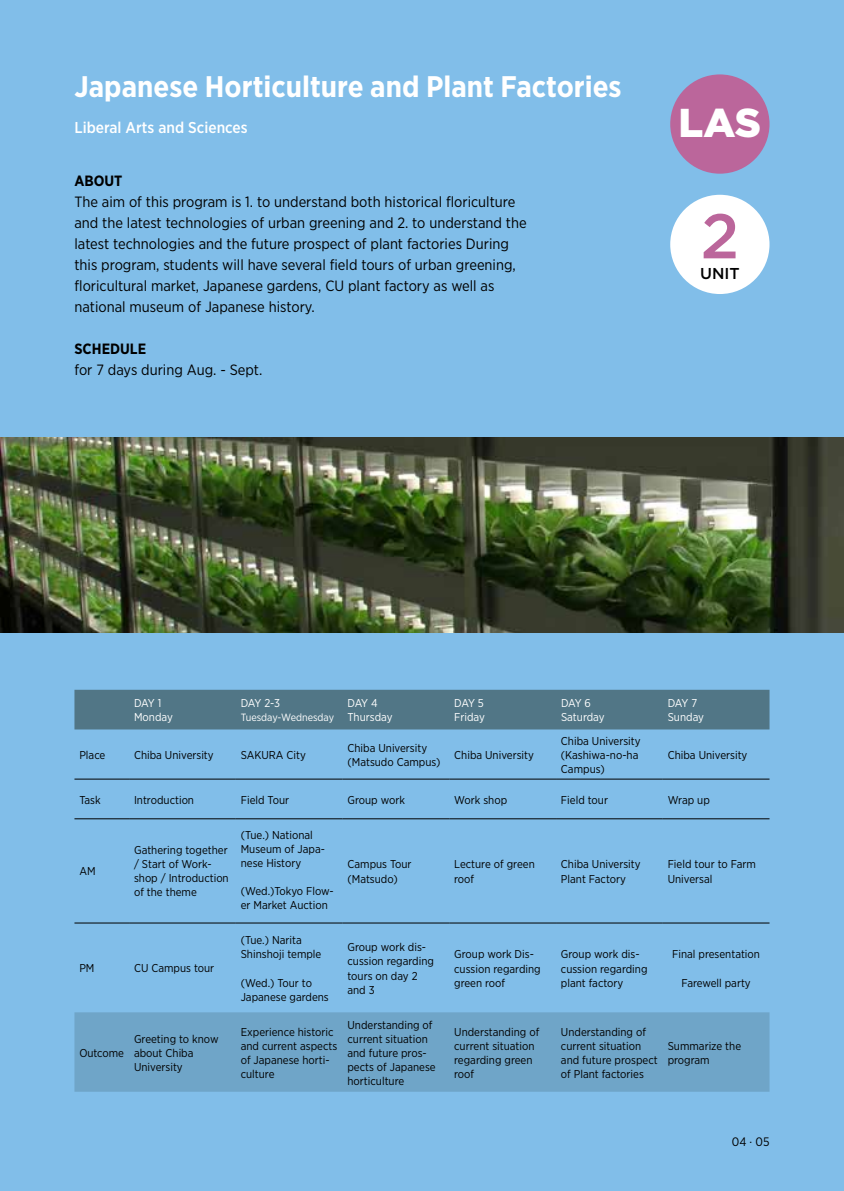
<style>
.page{position:relative;width:844px;height:1191px;background:#fff}
.page>*{position:absolute;margin:0;border:0;box-sizing:border-box;transform-origin:0 0}
.t1{font:500 63px "Gotham";color:#bb669b}
.t2{font:900 40.25px "Gotham";color:#fff}
.t3{font:700 29.75px "Gotham Narrow";color:#fff}
.t4{font:500 15.75px "Gotham Narrow";color:#fff}
.t5{font:500 15.75px "Gotham";color:#000}
.t6{font:14.88px/21px "Gotham Narrow";color:#000}
.t7{font:700 14.88px "Gotham Narrow";color:#000}
.t8{font:12.25px "Gotham Narrow";color:#000}
.t9{font:11.38px/14px "Gotham Narrow";color:#000}
.t10{font:11.38px/14px "Gotham Narrow";letter-spacing:-.005em;color:#fff}
.t11{font:10.5px "Gotham Narrow";color:#fff}
</style>
<div class="page">
<div style="left:0;top:0;width:843px;height:1191px;background:#81bee9"></div>
<div style="left:670px;top:195px;width:99px;height:99px;background:#fff;border-radius:50%"></div>
<div style="left:670px;top:74px;width:99px;height:100px;background:#bb669b;border-radius:50%"></div>
<div style="left:74px;top:690px;width:695px;height:39px;background:#517686"></div>
<div style="left:74px;top:1012px;width:695px;height:79px;background:#6fa5c8"></div>
<hr style="left:74px;top:778px;width:55px;height:1px;background:#000">
<hr style="left:129px;top:778px;width:107px;height:1px;background:#000">
<hr style="left:236px;top:778px;width:106px;height:1px;background:#000">
<hr style="left:342px;top:778px;width:107px;height:1px;background:#000">
<hr style="left:449px;top:778px;width:107px;height:1px;background:#000">
<hr style="left:556px;top:778px;width:106px;height:1px;background:#000">
<hr style="left:662px;top:778px;width:107px;height:1px;background:#000">
<hr style="left:74px;top:818px;width:55px;height:1px;background:#000">
<hr style="left:129px;top:818px;width:107px;height:1px;background:#000">
<hr style="left:236px;top:818px;width:106px;height:1px;background:#000">
<hr style="left:342px;top:818px;width:107px;height:1px;background:#000">
<hr style="left:449px;top:818px;width:107px;height:1px;background:#000">
<hr style="left:556px;top:818px;width:106px;height:1px;background:#000">
<hr style="left:662px;top:818px;width:107px;height:1px;background:#000">
<hr style="left:74px;top:922px;width:55px;height:1px;background:#000">
<hr style="left:129px;top:922px;width:107px;height:1px;background:#000">
<hr style="left:236px;top:922px;width:106px;height:1px;background:#000">
<hr style="left:342px;top:922px;width:107px;height:1px;background:#000">
<hr style="left:449px;top:922px;width:107px;height:1px;background:#000">
<hr style="left:556px;top:922px;width:106px;height:1px;background:#000">
<hr style="left:662px;top:922px;width:107px;height:1px;background:#000">
<img style="left:0;top:438px;width:843px;height:194px">
<h3 class="t3" style="left:74px;top:68px;width:548px">Japanese Horticulture and Plant Factories</h3>
<h3 class="t4" style="left:74px;top:117px;width:175px">Liberal Arts and Sciences</h3>
<h3 class="t7" style="left:74px;top:171px;width:50px">ABOUT</h3>
<p class="t6" style="left:74px;top:190px;width:453px">The aim of this program is 1. to understand both historical floriculture and the latest technologies of urban greening and 2. to understand the latest technologies and the future prospect of plant factories During this program, students will have several field tours of urban greening, floricultural market, Japanese gardens, CU plant factory as well as national museum of Japanese history.</p>
<h3 class="t7" style="left:74px;top:339px;width:73px">SCHEDULE</h3>
<h3 class="t6" style="left:74px;top:359px;width:189px">for 7 days during Aug. - Sept.</h3>
<h2 class="t2" style="left:678px;top:95px;width:84px">LAS</h2>
<h1 class="t1" style="left:700px;top:195px;width:40px">2</h1>
<h3 class="t5" style="left:700px;top:263px;width:41px">UNIT</h3>
<p class="t10" style="left:134px;top:696px;width:40px">DAY 1<br>Monday</p>
<p class="t10" style="left:241px;top:696px;width:41px">DAY 2-3</p>
<p class="t11" style="left:241px;top:711px;width:95px">Tuesday-Wednesday</p>
<p class="t10" style="left:347px;top:696px;width:46px">DAY 4<br>Thursday</p>
<p class="t10" style="left:454px;top:696px;width:32px">DAY 5<br>Friday</p>
<p class="t10" style="left:561px;top:696px;width:45px">DAY 6<br>Saturday</p>
<p class="t10" style="left:667px;top:696px;width:38px">DAY 7<br>Sunday</p>
<p class="t9" style="left:79px;top:747px;width:28px">Place</p>
<p class="t9" style="left:134px;top:747px;width:81px">Chiba University</p>
<p class="t9" style="left:241px;top:747px;width:67px">SAKURA City</p>
<p class="t9" style="left:347px;top:740px;width:94px">Chiba University (Matsudo Campus)</p>
<p class="t9" style="left:454px;top:747px;width:81px">Chiba University</p>
<p class="t9" style="left:561px;top:733px;width:81px">Chiba University (Kashiwa-no-ha<br>Campus)</p>
<p class="t9" style="left:667px;top:747px;width:81px">Chiba University</p>
<p class="t9" style="left:79px;top:792px;width:23px">Task</p>
<p class="t9" style="left:134px;top:792px;width:62px">Introduction</p>
<p class="t9" style="left:241px;top:792px;width:50px">Field Tour</p>
<p class="t9" style="left:347px;top:792px;width:59px">Group work</p>
<p class="t9" style="left:454px;top:792px;width:54px">Work shop</p>
<p class="t9" style="left:561px;top:792px;width:49px">Field tour</p>
<p class="t9" style="left:667px;top:792px;width:44px">Wrap up</p>
<p class="t9" style="left:79px;top:864px;width:18px">AM</p>
<p class="t9" style="left:134px;top:843px;width:96px">Gathering together / Start of Work&shy;shop / Introduction of the theme</p>
<p class="t9" style="left:79px;top:961px;width:17px">PM</p>
<p class="t9" style="left:134px;top:961px;width:82px">CU Campus tour</p>
<p class="t9" style="left:241px;top:827px;width:86px">(Tue.) National<br>Museum of Japa&shy;nese History</p>
<p class="t9" style="left:241px;top:883px;width:94px">(Wed.)Tokyo Flow&shy;er Market Auction</p>
<p class="t9" style="left:241px;top:933px;width:82px">(Tue.) Narita<br>Shinshoji temple</p>
<p class="t9" style="left:241px;top:975px;width:90px">(Wed.) Tour to<br>Japanese gardens</p>
<p class="t9" style="left:347px;top:857px;width:66px">Campus Tour (Matsudo)</p>
<p class="t9" style="left:454px;top:857px;width:82px">Lecture of green roof</p>
<p class="t9" style="left:561px;top:857px;width:81px">Chiba University<br>Plant Factory</p>
<p class="t9" style="left:667px;top:857px;width:90px">Field tour to Farm<br>Universal</p>
<p class="t9" style="left:347px;top:940px;width:88px">Group work dis&shy;cussion regarding tours on day 2 and 3</p>
<p class="t9" style="left:454px;top:947px;width:88px">Group work Dis&shy;cussion regarding green roof</p>
<p class="t9" style="left:561px;top:947px;width:88px">Group work dis&shy;cussion regarding plant factory</p>
<p class="t9" style="left:672px;top:947px;width:89px">Final presentation</p>
<p class="t9" style="left:681px;top:975px;width:71px">Farewell party</p>
<p class="t9" style="left:79px;top:1045px;width:46px">Outcome</p>
<p class="t9" style="left:134px;top:1031px;width:86px">Greeting to know about Chiba<br>University</p>
<p class="t9" style="left:241px;top:1024px;width:98px">Experience historic and current aspects of Japanese horti&shy;culture</p>
<p class="t9" style="left:347px;top:1017px;width:90px">Understanding of current situation and future pros&shy;pects of Japanese horticulture</p>
<p class="t9" style="left:454px;top:1024px;width:87px">Understanding of current situation regarding green roof</p>
<p class="t9" style="left:561px;top:1024px;width:98px">Understanding of current situation and future prospect of Plant factories</p>
<p class="t9" style="left:667px;top:1038px;width:75px">Summarize the program</p>
<p class="t8" style="left:731px;top:1134px;width:39px">04 . 05</p>
</div>
